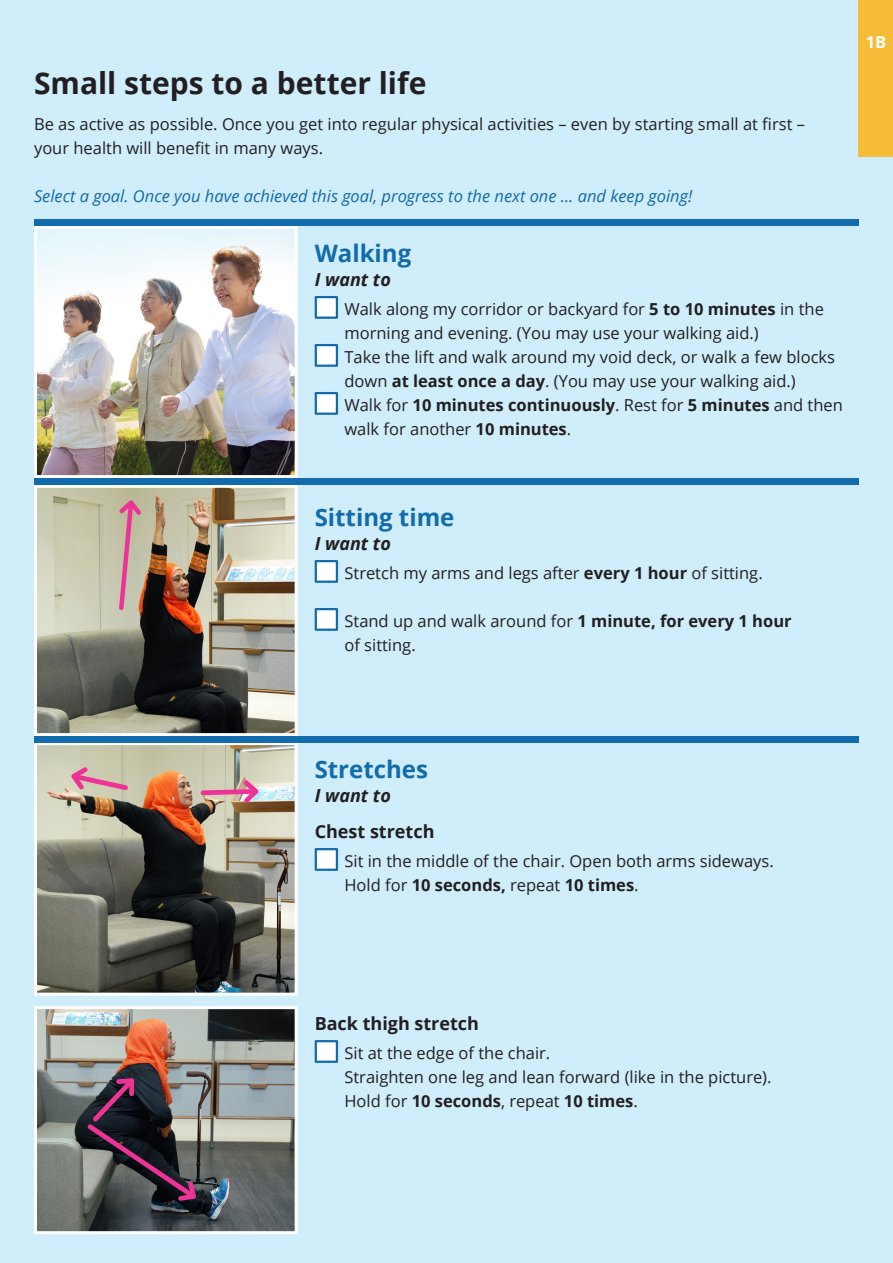
<style>
.page{position:relative;width:893px;height:1263px;background:#cfedfa}
.page>*{position:absolute;margin:0;border:0;box-sizing:border-box;transform-origin:0 0}
.t1{font:700 30px "Open Sans";color:#231f20}
.t2{font:700 24px "Open Sans";color:#116bac}
.t3{font:700 18px "Open Sans";color:#231f20}
.t4{font:italic 700 18px "Open Sans";color:#231f20}
.t5{font:16.5px/24px "Open Sans";color:#231f20}
.t6{font:italic 16.5px "Open Sans";color:#116bac}
.t7{font:700 16.5px "Open Sans";color:#fff}
.s1{font-weight:700}
</style>
<div class="page">
<div style="left:315px;top:296px;width:23px;height:23px;background:#fff;border:2px solid #116bac"></div>
<div style="left:315px;top:344px;width:23px;height:23px;background:#fff;border:2px solid #116bac"></div>
<div style="left:315px;top:392px;width:23px;height:23px;background:#fff;border:2px solid #116bac"></div>
<div style="left:315px;top:560px;width:23px;height:23px;background:#fff;border:2px solid #116bac"></div>
<div style="left:315px;top:608px;width:23px;height:23px;background:#fff;border:2px solid #116bac"></div>
<div style="left:315px;top:848px;width:23px;height:23px;background:#fff;border:2px solid #116bac"></div>
<div style="left:315px;top:1040px;width:23px;height:23px;background:#fff;border:2px solid #116bac"></div>
<img style="left:38px;top:489px;width:256px;height:243px">
<div style="left:34px;top:485px;width:264px;height:251px;border:3px solid #fff"></div>
<img style="left:38px;top:746px;width:256px;height:246px">
<div style="left:34px;top:742px;width:264px;height:254px;border:3px solid #fff"></div>
<img style="left:38px;top:1010px;width:256px;height:220px">
<div style="left:34px;top:1006px;width:264px;height:228px;border:3px solid #fff"></div>
<img style="left:38px;top:230px;width:256px;height:244px">
<div style="left:34px;top:226px;width:264px;height:252px;border:3px solid #fff"></div>
<svg style="left:115px;top:496px;width:30px;height:117px"></svg>
<svg style="left:67px;top:763px;width:64px;height:31px"></svg>
<svg style="left:198px;top:776px;width:65px;height:31px"></svg>
<svg style="left:83px;top:1074px;width:117px;height:130px"></svg>
<div style="left:859px;top:0;width:34px;height:157px;background:#f6bb37"></div>
<div style="left:34px;top:219px;width:825px;height:7px;background:#116bac"></div>
<div style="left:34px;top:478px;width:825px;height:7px;background:#116bac"></div>
<div style="left:34px;top:736px;width:825px;height:7px;background:#116bac"></div>
<h1 class="t1" style="left:34px;top:62px;width:394px">Small steps to a better life</h1>
<p class="t5" style="left:34px;top:112px;width:772px">Be as active as possible. Once you get into regular physical activities – even by starting small at first – your health will benefit in many ways.</p>
<p class="t6" style="left:34px;top:184px;width:660px">Select a goal. Once you have achieved this goal, progress to the next one … and keep going!</p>
<h2 class="t2" style="left:315px;top:236px;width:98px">Walking</h2>
<p class="t4" style="left:315px;top:267px;width:78px">I want to</p>
<p class="t5" style="left:344px;top:296px;width:500px">Walk along my corridor or backyard for <span class="s1">5 to 10 minutes</span> in the morning and evening. (You may use your walking aid.)<br>Take the lift and walk around my void deck, or walk a few blocks down <span class="s1">at least once a day</span>. (You may use your walking aid.)<br>Walk for <span class="s1">10 minutes continuously</span>. Rest for <span class="s1">5 minutes</span> and then walk for another <span class="s1">10 minutes</span>.</p>
<p class="t7" style="left:866px;top:30px;width:22px">1B</p>
<h2 class="t2" style="left:315px;top:500px;width:141px">Sitting time</h2>
<p class="t4" style="left:315px;top:531px;width:78px">I want to</p>
<p class="t5" style="left:344px;top:560px;width:420px">Stretch my arms and legs after <span class="s1">every 1 hour</span> of sitting.</p>
<p class="t5" style="left:344px;top:608px;width:449px">Stand up and walk around for <span class="s1">1 minute, for every 1 hour </span>of sitting.</p>
<h2 class="t2" style="left:315px;top:752px;width:115px">Stretches</h2>
<p class="t4" style="left:315px;top:783px;width:78px">I want to</p>
<p class="t3" style="left:315px;top:819px;width:121px">Chest stretch</p>
<p class="t5" style="left:344px;top:848px;width:431px">Sit in the middle of the chair. Open both arms sideways.<br>Hold for <span class="s1">10 seconds,</span> repeat <span class="s1">10 times</span>.</p>
<p class="t3" style="left:315px;top:1011px;width:166px">Back thigh stretch</p>
<p class="t5" style="left:344px;top:1040px;width:429px">Sit at the edge of the chair.<br>Straighten one leg and lean forward (like in the picture).<br>Hold for <span class="s1">10 seconds</span>, repeat <span class="s1">10 times</span>.</p>
</div>
